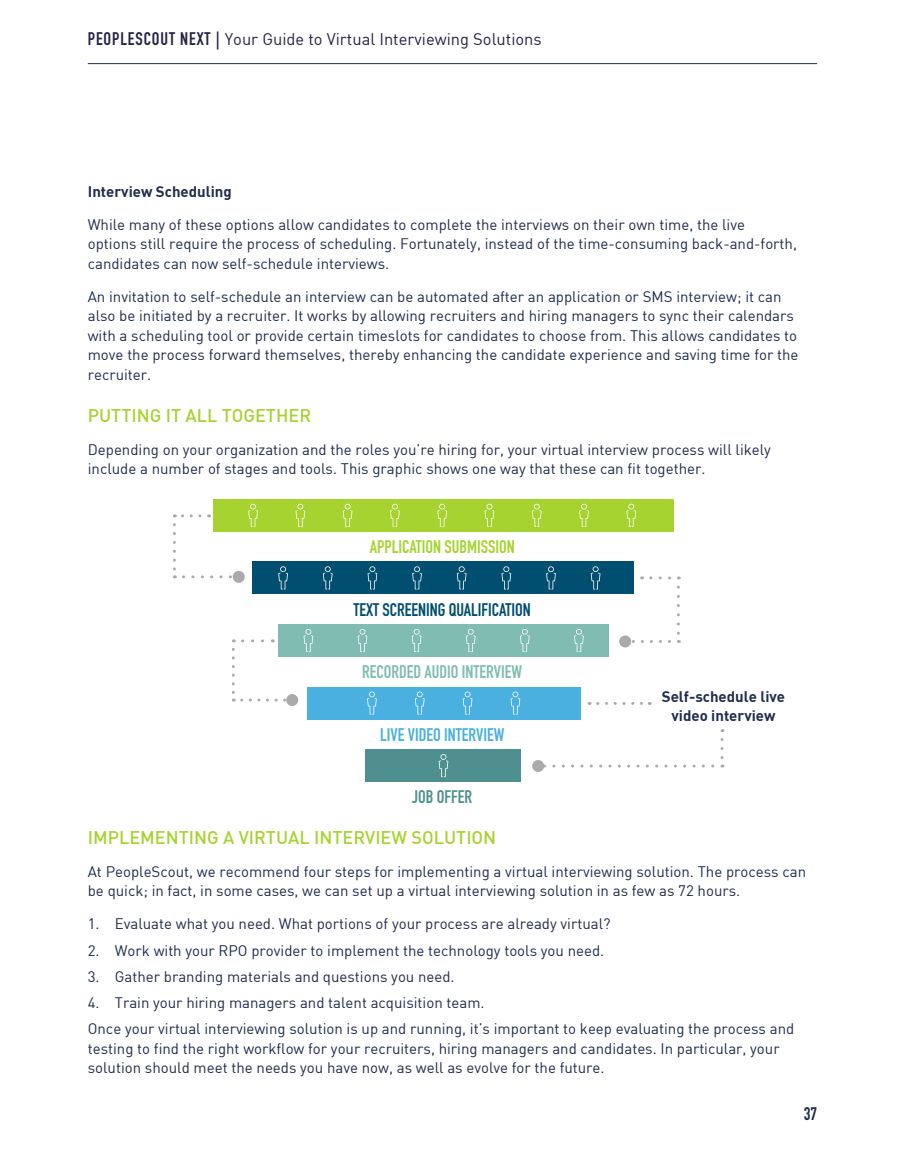
<style>
.page{position:relative;width:905px;height:1161px;background:#fff}
.page>*{position:absolute;margin:0;border:0;box-sizing:border-box;transform-origin:0 0}
.t1{font:500 18px "DIN";color:#a6d32f}
.t2{font:700 18px "DIN Condensed";color:#004e70}
.t3{font:700 18px "DIN Condensed";color:#80bcb1}
.t4{font:700 18px "DIN Condensed";color:#a6d32f}
.t5{font:700 18px "DIN Condensed";color:#49b0e0}
.t6{font:700 18px "DIN Condensed";color:#4e908f}
.t7{font:700 18px "DIN Condensed";color:#1f2c4c}
.t8{font:16.5px "DIN";color:#262443}
.t9{font:15px/19.5px "DIN";color:#1f2c4c}
.t10{font:15px/19.5px "DIN Bold";color:#1f2c4c;text-align:center}
.s1{font-family:"DIN Condensed";font-weight:700;font-size:18px}
</style>
<div class="page">
<hr style="left:88px;top:63px;width:729px;height:1px;background:#1f2c4c">
<div style="left:213px;top:499px;width:460px;height:33px;background:#a6d32f"></div>
<div style="left:253px;top:561px;width:381px;height:33px;background:#004e70"></div>
<div style="left:278px;top:624px;width:330px;height:33px;background:#80bcb1"></div>
<div style="left:307px;top:687px;width:273px;height:32px;background:#49b0e0"></div>
<div style="left:366px;top:749px;width:155px;height:33px;background:#4e908f"></div>
<svg style="left:650px;top:576px;width:29px;height:3px"></svg>
<svg style="left:677px;top:587px;width:2px;height:56px"></svg>
<svg style="left:631px;top:640px;width:38px;height:3px"></svg>
<div style="left:619px;top:635px;width:12px;height:12px;background:#aaa;border-radius:50%"></div>
<svg style="left:720px;top:739px;width:3px;height:29px"></svg>
<svg style="left:544px;top:765px;width:168px;height:3px"></svg>
<div style="left:532px;top:760px;width:12px;height:12px;background:#aaa;border-radius:50%"></div>
<svg style="left:597px;top:702px;width:53px;height:3px"></svg>
<svg style="left:174px;top:514px;width:26px;height:3px"></svg>
<svg style="left:173px;top:525px;width:3px;height:53px"></svg>
<svg style="left:183px;top:575px;width:50px;height:3px"></svg>
<div style="left:233px;top:571px;width:12px;height:12px;background:#aaa;border-radius:50%"></div>
<svg style="left:233px;top:639px;width:29px;height:3px"></svg>
<svg style="left:232px;top:649px;width:3px;height:53px"></svg>
<svg style="left:242px;top:699px;width:44px;height:3px"></svg>
<div style="left:286px;top:694px;width:12px;height:12px;background:#aaa;border-radius:50%"></div>
<svg style="left:248px;top:504px;width:10px;height:23px"></svg>
<svg style="left:295px;top:504px;width:10px;height:23px"></svg>
<svg style="left:343px;top:504px;width:9px;height:23px"></svg>
<svg style="left:390px;top:504px;width:10px;height:23px"></svg>
<svg style="left:437px;top:504px;width:10px;height:23px"></svg>
<svg style="left:484px;top:504px;width:10px;height:23px"></svg>
<svg style="left:532px;top:504px;width:9px;height:23px"></svg>
<svg style="left:579px;top:504px;width:10px;height:23px"></svg>
<svg style="left:626px;top:504px;width:10px;height:23px"></svg>
<svg style="left:278px;top:566px;width:10px;height:23px"></svg>
<svg style="left:323px;top:566px;width:9px;height:23px"></svg>
<svg style="left:367px;top:566px;width:10px;height:23px"></svg>
<svg style="left:412px;top:566px;width:10px;height:23px"></svg>
<svg style="left:457px;top:566px;width:9px;height:23px"></svg>
<svg style="left:501px;top:566px;width:10px;height:23px"></svg>
<svg style="left:546px;top:566px;width:9px;height:23px"></svg>
<svg style="left:590px;top:566px;width:10px;height:23px"></svg>
<svg style="left:303px;top:629px;width:10px;height:23px"></svg>
<svg style="left:358px;top:629px;width:9px;height:23px"></svg>
<svg style="left:412px;top:629px;width:9px;height:23px"></svg>
<svg style="left:466px;top:629px;width:9px;height:23px"></svg>
<svg style="left:520px;top:629px;width:9px;height:23px"></svg>
<svg style="left:574px;top:629px;width:9px;height:23px"></svg>
<svg style="left:367px;top:692px;width:10px;height:23px"></svg>
<svg style="left:415px;top:692px;width:9px;height:23px"></svg>
<svg style="left:463px;top:692px;width:9px;height:23px"></svg>
<svg style="left:510px;top:692px;width:10px;height:23px"></svg>
<svg style="left:438px;top:754px;width:10px;height:23px"></svg>
<p class="t8" style="left:88px;top:29px;width:455px"><span class="s1">PEOPLESCOUT NEXT |</span> Your Guide to Virtual Interviewing Solutions</p>
<p class="t10" style="left:88px;top:181px;width:145px">Interview Scheduling</p>
<p class="t9" style="left:88px;top:214px;width:710px">While many of these options allow candidates to complete the interviews on their own time, the live options still require the process of scheduling. Fortunately, instead of the time-consuming back-and-forth, candidates can now self-schedule interviews.</p>
<p class="t9" style="left:88px;top:286px;width:712px">An invitation to self-schedule an interview can be automated after an application or SMS interview; it can also be initiated by a recruiter. It works by allowing recruiters and hiring managers to sync their calendars with a scheduling tool or provide certain timeslots for candidates to choose from. This allows candidates to move the process forward themselves, thereby enhancing the candidate experience and saving time for the recruiter.</p>
<p class="t1" style="left:88px;top:404px;width:225px">PUTTING IT ALL TOGETHER</p>
<p class="t9" style="left:88px;top:439px;width:684px">Depending on your organization and the roles you’re hiring for, your virtual interview process will likely include a number of stages and tools. This graphic shows one way that these can fit together.</p>
<p class="t4" style="left:370px;top:535px;width:146px">APPLICATION SUBMISSION</p>
<p class="t2" style="left:353px;top:597px;width:179px">TEXT SCREENING QUALIFICATION</p>
<p class="t3" style="left:362px;top:660px;width:161px">RECORDED AUDIO INTERVIEW</p>
<p class="t5" style="left:380px;top:722px;width:126px">LIVE VIDEO INTERVIEW</p>
<p class="t6" style="left:412px;top:785px;width:61px">JOB OFFER</p>
<p class="t10" style="left:662px;top:686px;width:125px">Self-schedule live video interview</p>
<p class="t1" style="left:88px;top:826px;width:410px">IMPLEMENTING A VIRTUAL INTERVIEW SOLUTION</p>
<p class="t9" style="left:88px;top:861px;width:719px">At PeopleScout, we recommend four steps for implementing a virtual interviewing solution. The process can be quick; in fact, in some cases, we can set up a virtual interviewing solution in as few as 72 hours.</p>
<p class="t9" style="left:88px;top:914px;width:524px">1. Evaluate what you need. What portions of your process are already virtual?</p>
<p class="t9" style="left:88px;top:940px;width:518px">2. Work with your RPO provider to implement the technology tools you need.</p>
<p class="t9" style="left:88px;top:966px;width:368px">3. Gather branding materials and questions you need.</p>
<p class="t9" style="left:88px;top:989px;width:708px;line-height:26.2px">4. Train your hiring managers and talent acquisition team.<br>Once your virtual interviewing solution is up and running, it’s important to keep evaluating the process and</p>
<p class="t9" style="left:88px;top:1038px;width:693px">testing to find the right workflow for your recruiters, hiring managers and candidates. In particular, your solution should meet the needs you have now, as well as evolve for the future.</p>
<p class="t7" style="left:803px;top:1102px;width:15px">37</p>
</div>
